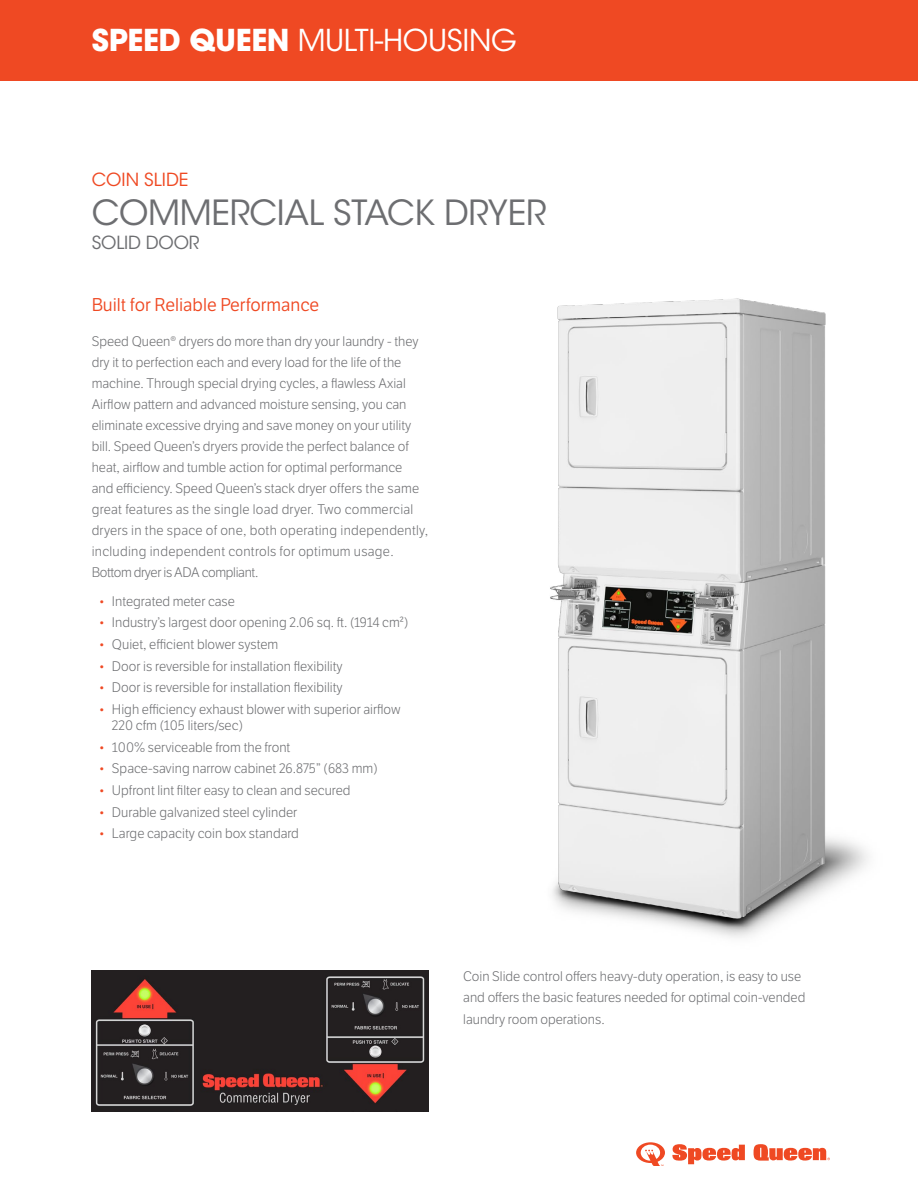
<style>
.page{position:relative;width:918px;height:1188px;background:#fff}
.page>*{position:absolute;margin:0;border:0;box-sizing:border-box;transform-origin:0 0}
.t1{font:34.5px "ITC Avant Garde Std";letter-spacing:-.01em;color:#6d6e71}
.t2{font:30px "ITC Avant Garde Std";letter-spacing:-.01em;color:#fff}
.t3{font:18px "LFT Etica";color:#ef4923}
.t4{font:18px "ITC Avant Garde Std";color:#ef4923}
.t5{font:18px "ITC Avant Garde Std";letter-spacing:-.01em;color:#6d6e71}
.t6{font:300 13.5px/21px "LFT Etica";color:#6d6e71}
.s1{font-weight:700}
.s2{color:#ef4923}
</style>
<div class="page">
<div style="left:0;top:0;width:918px;height:81px;background:#ef4923"></div>
<img style="left:550px;top:298px;width:318px;height:640px">
<svg style="left:672px;top:1144px;width:73px;height:20px"></svg>
<svg style="left:754px;top:1144px;width:76px;height:17px"></svg>
<svg style="left:636px;top:1142px;width:29px;height:24px"></svg>
<img style="left:92px;top:971px;width:337px;height:140px">
<h2 class="t2" style="left:92px;top:22px;width:427px"><span class="s1">SPEED QUEEN</span> MULTI-HOUSING</h2>
<h3 class="t4" style="left:92px;top:169px;width:98px">COIN SLIDE</h3>
<h1 class="t1" style="left:92px;top:192px;width:456px">COMMERCIAL STACK DRYER</h1>
<h3 class="t5" style="left:92px;top:232px;width:109px">SOLID DOOR</h3>
<h3 class="t3" style="left:92px;top:294px;width:229px">Built for Reliable Performance</h3>
<p class="t6" style="left:92px;top:331px;width:338px">Speed Queen® dryers do more than dry your laundry - they dry it to perfection each and every load for the life of the machine. Through special drying cycles, a flawless Axial Airflow pattern and advanced moisture sensing, you can eliminate excessive drying and save money on your utility bill. Speed Queen’s dryers provide the perfect balance of heat, airflow and tumble action for optimal performance<br>and efficiency. Speed Queen’s stack dryer offers the same great features as the single load dryer. Two commercial dryers in the space of one, both operating independently, including independent controls for optimum usage.<br>Bottom dryer is ADA compliant.</p>
<p class="t6" style="left:98px;top:591px;width:138px"><span class="s2">•</span> Integrated meter case</p>
<p class="t6" style="left:98px;top:613px;width:312px"><span class="s2">•</span> Industry’s largest door opening 2.06 sq. ft. (1914 cm²)</p>
<p class="t6" style="left:98px;top:634px;width:181px"><span class="s2">•</span> Quiet, efficient blower system</p>
<p class="t6" style="left:98px;top:656px;width:246px"><span class="s2">•</span> Door is reversible for installation flexibility</p>
<p class="t6" style="left:98px;top:677px;width:246px"><span class="s2">•</span> Door is reversible for installation flexibility</p>
<p class="t6" style="left:112px;top:701px;width:290px;line-height:16.5px;text-indent:-14px"><span class="s2">•</span> High efficiency exhaust blower with superior airflow<br>220 cfm (105 liters/sec)</p>
<p class="t6" style="left:98px;top:737px;width:193px"><span class="s2">•</span> 100% serviceable from the front</p>
<p class="t6" style="left:98px;top:759px;width:281px"><span class="s2">•</span> Space-saving narrow cabinet 26.875” (683 mm)</p>
<p class="t6" style="left:98px;top:780px;width:254px"><span class="s2">•</span> Upfront lint filter easy to clean and secured</p>
<p class="t6" style="left:98px;top:802px;width:200px"><span class="s2">•</span> Durable galvanized steel cylinder</p>
<p class="t6" style="left:98px;top:823px;width:202px"><span class="s2">•</span> Large capacity coin box standard</p>
<p class="t6" style="left:463px;top:966px;width:344px;line-height:21.6px">Coin Slide control offers heavy-duty operation, is easy to use and offers the basic features needed for optimal coin-vended laundry room operations.</p>
</div>
